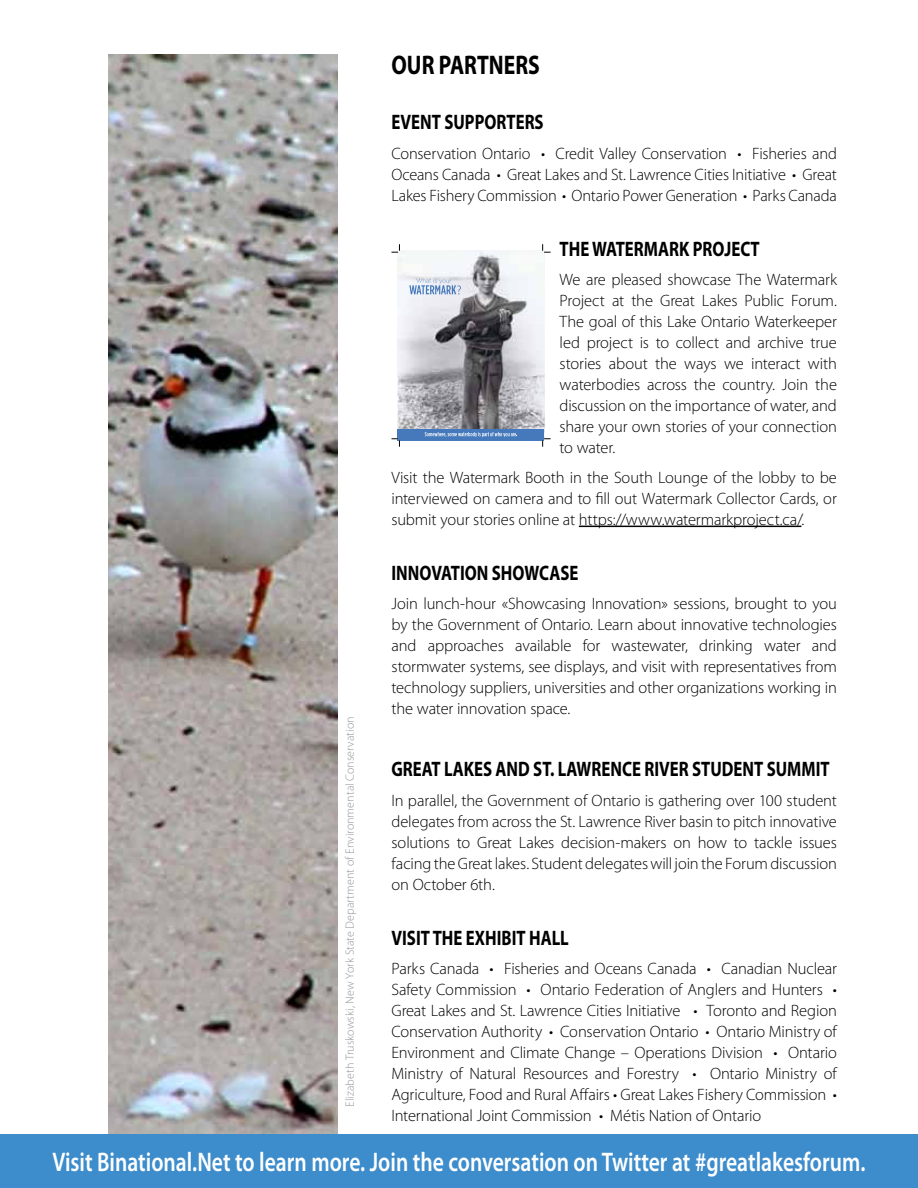
<style>
.page{position:relative;width:918px;height:1188px;background:#fff}
.page>*{position:absolute;margin:0;border:0;box-sizing:border-box;transform-origin:0 0}
.t1{font:600 27px "Myriad Pro";color:#fff;scale:.8 1}
.t2{font:700 27px "Myriad Pro";color:#000;scale:.8 1}
.t3{font:700 21px "Myriad Pro";color:#000;scale:.8 1}
.t4{font:300 16.5px/21px "Myriad Pro";letter-spacing:-.01em;color:#000;text-align:justify}
.t5{font:300 12px "Myriad Pro";letter-spacing:.005em;color:#939598}
</style>
<div class="page">
<div style="left:0;top:1134px;width:918px;height:54px;background:#3d8ccc"></div>
<hr style="left:579px;top:526px;width:222px;height:1px;background:#000">
<img style="left:398px;top:250px;width:147px;height:188px">
<svg style="left:409px;top:278px;width:52px;height:16px"></svg>
<div style="left:397px;top:430px;width:147px;height:11px;background:#4679bc"></div>
<svg style="left:425px;top:432px;width:92px;height:5px"></svg>
<svg style="left:392px;top:244px;width:8px;height:9px"></svg>
<svg style="left:392px;top:439px;width:8px;height:8px"></svg>
<svg style="left:542px;top:244px;width:9px;height:9px"></svg>
<svg style="left:542px;top:439px;width:9px;height:8px"></svg>
<img style="left:108px;top:54px;width:230px;height:1080px">
<p class="t5" style="left:343px;top:1107px;width:392px;rotate:-90deg">Elizabeth Truskowski, New York State Department of Environmental Conservation</p>
<h1 class="t2" style="left:392px;top:48px;width:187px">OUR PARTNERS</h1>
<p class="t3" style="left:392px;top:108px;width:192px">EVENT SUPPORTERS</p>
<p class="t4" style="left:391px;top:143px;width:447px">Conservation Ontario • Credit Valley Conservation • Fisheries and Oceans Canada • Great Lakes and St. Lawrence Cities Initiative • Great Lakes Fishery Commission • Ontario Power Generation • Parks Canada</p>
<p class="t3" style="left:560px;top:235px;width:252px">THE WATERMARK PROJECT</p>
<p class="t4" style="left:560px;top:269px;width:279px">We are pleased showcase The Watermark Project at the Great Lakes Public Forum.<br>The goal of this Lake Ontario Waterkeeper led project is to collect and archive true stories about the ways we interact with waterbodies across the country. Join the discussion on the importance of water, and share your own stories of your connection to water.</p>
<p class="t4" style="left:392px;top:467px;width:447px">Visit the Watermark Booth in the South Lounge of the lobby to be interviewed on camera and to fill out Watermark Collector Cards, or submit your stories online at https://www.watermarkproject.ca/.</p>
<p class="t3" style="left:392px;top:559px;width:235px">INNOVATION SHOWCASE</p>
<p class="t4" style="left:392px;top:593px;width:447px">Join lunch-hour «Showcasing Innovation» sessions, brought to you by the Government of Ontario. Learn about innovative technologies and approaches available for wastewater, drinking water and stormwater systems, see displays, and visit with representatives from technology suppliers, universities and other organizations working in the water innovation space.</p>
<p class="t3" style="left:392px;top:756px;width:549px">GREAT LAKES AND ST. LAWRENCE RIVER STUDENT SUMMIT</p>
<p class="t4" style="left:392px;top:790px;width:447px">In parallel, the Government of Ontario is gathering over 100 student delegates from across the St. Lawrence River basin to pitch innovative solutions to Great Lakes decision-makers on how to tackle issues facing the Great lakes. Student delegates will join the Forum discussion on October 6th.</p>
<p class="t3" style="left:392px;top:924px;width:223px">VISIT THE EXHIBIT HALL</p>
<p class="t4" style="left:391px;top:958px;width:447px">Parks Canada • Fisheries and Oceans Canada • Canadian Nuclear Safety Commission • Ontario Federation of Anglers and Hunters • Great Lakes and St. Lawrence Cities Initiative • Toronto and Region Conservation Authority • Conservation Ontario • Ontario Ministry of Environment and Climate Change – Operations Division • Ontario Ministry of Natural Resources and Forestry • Ontario Ministry of Agriculture, Food and Rural Affairs • Great Lakes Fishery Commission • International Joint Commission • Métis Nation of Ontario</p>
<h1 class="t1" style="left:53px;top:1145px;width:1018px">Visit Binational.Net to learn more. Join the conversation on Twitter at #greatlakesforum.</h1>
</div>
